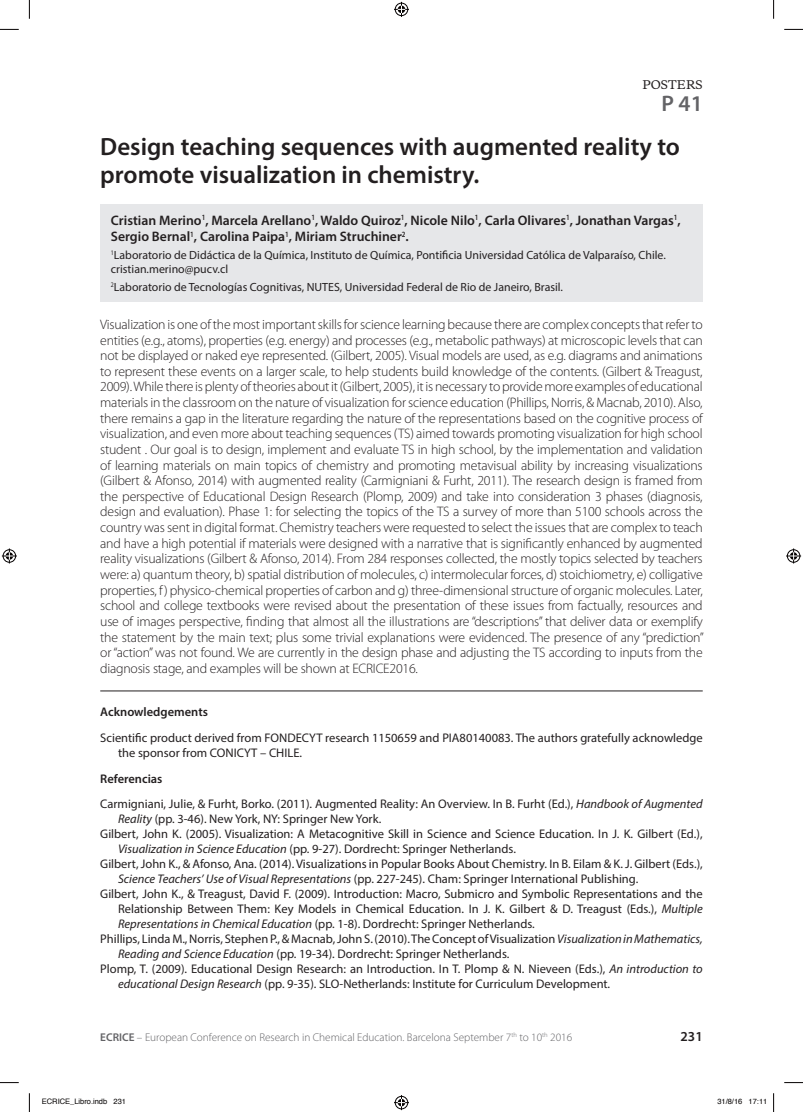
<style>
.page{position:relative;width:803px;height:1112px;background:#fff}
.page>*{position:absolute;margin:0;border:0;box-sizing:border-box;transform-origin:0 0}
.t1{font:600 25px/28.8px "Myriad Pro";color:#231f20}
.t2{font:600 22.5px "Myriad Pro";color:#636366}
.t3{font:300 13.75px/15.6px "Myriad Pro";letter-spacing:-.015em;color:#231f20;text-align:justify}
.t4{font:600 13.75px/16.5px "Myriad Pro";color:#231f20}
.t5{font:12.5px/15px "Myriad Pro";color:#231f20}
.t6{font:600 12.5px "Myriad Pro";color:#231f20}
.t7{font:11.88px/14.2px "Myriad Pro";color:#231f20}
.t8{font:300 11.25px "Myriad Pro";color:#636366}
.t9{font:500 11.25px "Copernicus";color:#231f20}
.t10{font:7.5px "Helvetica";color:#040100}
.s1{font-weight:600}
.s2{font-style:italic}
</style>
<div class="page">
<hr style="left:100px;top:690px;width:603px;height:1px;background:#231f20">
<div style="left:100px;top:204px;width:603px;height:98px;background:#e6e7e9"></div>
<svg style="left:0;top:29px;width:19px;height:1px"></svg>
<svg style="left:784px;top:29px;width:19px;height:1px"></svg>
<svg style="left:0;top:1082px;width:19px;height:1px"></svg>
<svg style="left:784px;top:1082px;width:19px;height:1px"></svg>
<svg style="left:29px;top:0;width:1px;height:19px"></svg>
<svg style="left:29px;top:1093px;width:1px;height:18px"></svg>
<svg style="left:773px;top:0;width:1px;height:19px"></svg>
<svg style="left:773px;top:1093px;width:1px;height:18px"></svg>
<svg style="left:394px;top:2px;width:15px;height:15px"></svg>
<svg style="left:394px;top:1095px;width:15px;height:14px"></svg>
<svg style="left:2px;top:548px;width:15px;height:15px"></svg>
<svg style="left:786px;top:548px;width:15px;height:15px"></svg>
<p class="t9" style="left:642px;top:75px;width:61px">POSTERS</p>
<h2 class="t2" style="left:661px;top:89px;width:43px">P 41</h2>
<h1 class="t1" style="left:100px;top:131px;width:581px">Design teaching sequences with augmented reality to promote visualization in chemistry.</h1>
<p class="t4" style="left:111px;top:211px;width:571px">Cristian Merino<sup>1</sup>, Marcela Arellano<sup>1</sup>, Waldo Quiroz<sup>1</sup>, Nicole Nilo<sup>1</sup>, Carla Olivares<sup>1</sup>, Jonathan Vargas<sup>1</sup>,<br>Sergio Bernal<sup>1</sup>, Carolina Paipa<sup>1</sup>, Miriam Struchiner<sup>2</sup>.</p>
<p class="t7" style="left:111px;top:248px;width:556px"><sup>1</sup>Laboratorio de Didáctica de la Química, Instituto de Química, Pontificia Universidad Católica de Valparaíso, Chile. cristian.merino@pucv.cl</p>
<p class="t7" style="left:111px;top:280px;width:454px"><sup>2</sup>Laboratorio de Tecnologías Cognitivas, NUTES, Universidad Federal de Rio de Janeiro, Brasil.</p>
<p class="t3" style="left:100px;top:316px;width:605px">Visualization is one of the most important skills for science learning because there are complex concepts that refer to entities (e.g., atoms), properties (e.g. energy) and processes (e.g., metabolic pathways) at microscopic levels that can not be displayed or naked eye represented. (Gilbert, 2005). Visual models are used, as e.g. diagrams and animations to represent these events on a larger scale, to help students build knowledge of the contents. (Gilbert &amp; Treagust, 2009). While there is plenty of theories about it (Gilbert, 2005), it is necessary to provide more examples of educational materials in the classroom on the nature of visualization for science education (Phillips, Norris, &amp; Macnab, 2010). Also, there remains a gap in the literature regarding the nature of the representations based on the cognitive process of visualization, and even more about teaching sequences (TS) aimed towards promoting visualization for high school student . Our goal is to design, implement and evaluate TS in high school, by the implementation and validation of learning materials on main topics of chemistry and promoting metavisual ability by increasing visualizations (Gilbert &amp; Afonso, 2014) with augmented reality (Carmigniani &amp; Furht, 2011). The research design is framed from the perspective of Educational Design Research (Plomp, 2009) and take into consideration 3 phases (diagnosis, design and evaluation). Phase 1: for selecting the topics of the TS a survey of more than 5100 schools across the country was sent in digital format. Chemistry teachers were requested to select the issues that are complex to teach and have a high potential if materials were designed with a narrative that is significantly enhanced by augmented reality visualizations (Gilbert &amp; Afonso, 2014). From 284 responses collected, the mostly topics selected by teachers were: a) quantum theory, b) spatial distribution of molecules, c) intermolecular forces, d) stoichiometry, e) colligative properties, f) physico-chemical properties of carbon and g) three-dimensional structure of organic molecules. Later, school and college textbooks were revised about the presentation of these issues from factually, resources and use of images perspective, finding that almost all the illustrations are “descriptions” that deliver data or exemplify the statement by the main text; plus some trivial explanations were evidenced. The presence of any “prediction” or “action” was not found. We are currently in the design phase and adjusting the TS according to inputs from the diagnosis stage, and examples will be shown at ECRICE2016.</p>
<p class="t6" style="left:100px;top:704px;width:109px">Acknowledgements</p>
<p class="t5" style="left:118px;top:729px;width:586px;text-indent:-18px">Scientific product derived from FONDECYT research 1150659 and PIA80140083. The authors gratefully acknowledge the sponsor from CONICYT – CHILE.</p>
<p class="t5" style="left:100px;top:765px;width:604px;line-height:25.6px"><span class="s1">Referencias<br></span>Carmigniani, Julie, &amp; Furht, Borko. (2011). Augmented Reality: An Overview. In B. Furht (Ed.), <span class="s2">Handbook of Augmented</span></p>
<p class="t5" style="left:118px;top:811px;width:265px"><span class="s2">Reality</span> (pp. 3-46). New York, NY: Springer New York.</p>
<p class="t5" style="left:100px;top:826px;width:604px">Gilbert, John K. (2005). Visualization: A Metacognitive Skill in Science and Science Education. In J. K. Gilbert (Ed.),</p>
<p class="t5" style="left:118px;top:841px;width:399px"><span class="s2">Visualization in Science Education</span> (pp. 9-27). Dordrecht: Springer Netherlands.</p>
<p class="t5" style="left:100px;top:856px;width:604px">Gilbert, John K., &amp; Afonso, Ana. (2014). Visualizations in Popular Books About Chemistry. In B. Eilam &amp; K. J. Gilbert (Eds.),</p>
<p class="t5" style="left:118px;top:871px;width:522px"><span class="s2">Science Teachers’ Use of Visual Representations</span> (pp. 227-245). Cham: Springer International Publishing.</p>
<p class="t5" style="left:100px;top:886px;width:604px">Gilbert, John K., &amp; Treagust, David F. (2009). Introduction: Macro, Submicro and Symbolic Representations and the</p>
<p class="t5" style="left:118px;top:901px;width:586px">Relationship Between Them: Key Models in Chemical Education. In J. K. Gilbert &amp; D. Treagust (Eds.), <span class="s2">Multiple</span></p>
<p class="t5" style="left:118px;top:916px;width:418px"><span class="s2">Representations in Chemical Education</span> (pp. 1-8). Dordrecht: Springer Netherlands.</p>
<p class="t5" style="left:100px;top:931px;width:604px">Phillips, Linda M., Norris, Stephen P., &amp; Macnab, John S. (2010). The Concept of Visualization <span class="s2">Visualization in Mathematics,</span></p>
<p class="t5" style="left:118px;top:946px;width:393px"><span class="s2">Reading and Science Education</span> (pp. 19-34). Dordrecht: Springer Netherlands.</p>
<p class="t5" style="left:100px;top:961px;width:604px">Plomp, T. (2009). Educational Design Research: an Introduction. In T. Plomp &amp; N. Nieveen (Eds.), <span class="s2">An introduction to</span></p>
<p class="t5" style="left:118px;top:976px;width:494px"><span class="s2">educational Design Research</span> (pp. 9-35). SLO-Netherlands: Institute for Curriculum Development.</p>
<p class="t8" style="left:100px;top:1030px;width:473px"><span class="s1">ECRICE</span> – European Conference on Research in Chemical Education. Barcelona September 7<sup>th</sup> to 10<sup>th</sup> 2016</p>
<p class="t4" style="left:680px;top:1027px;width:24px">231</p>
<p class="t10" style="left:42px;top:1095px;width:86px">ECRICE_Libro.indb 231</p>
<p class="t10" style="left:717px;top:1095px;width:52px">31/8/16 17:11</p>
</div>
